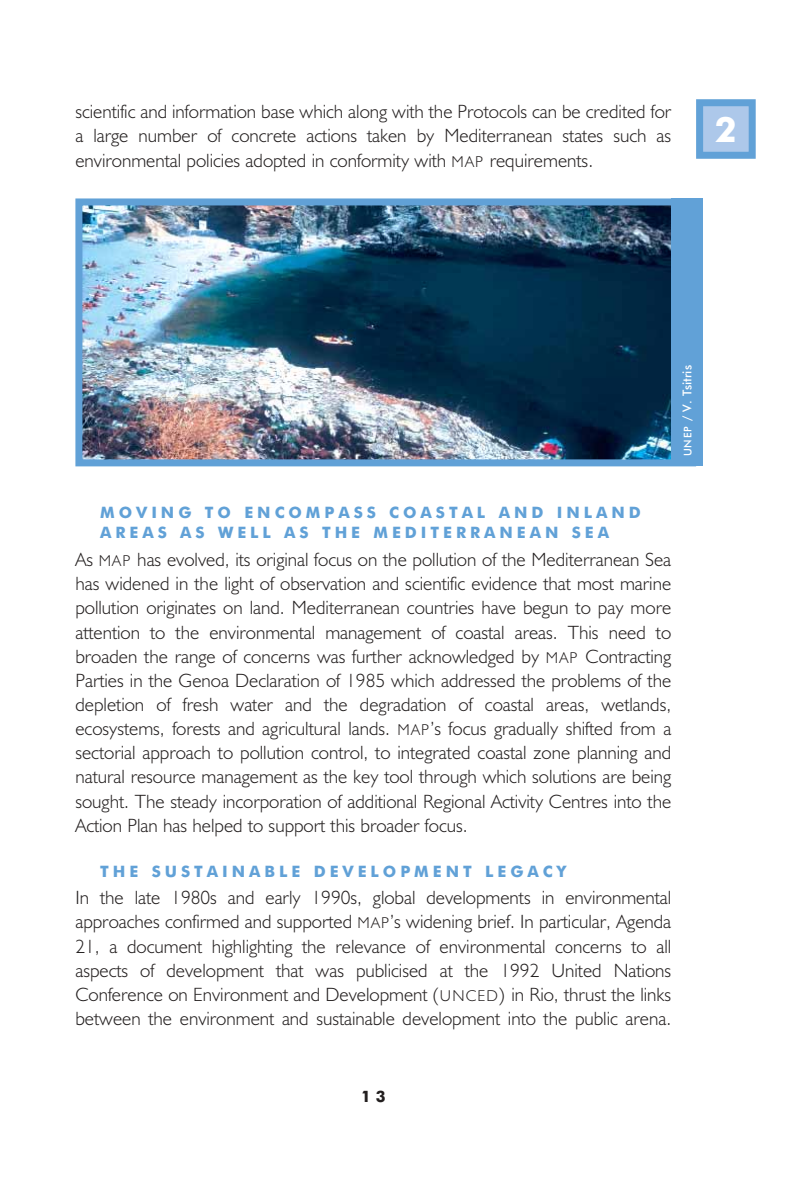
<style>
.page{position:relative;width:794px;height:1191px;background:#fff}
.page>*{position:absolute;margin:0;border:0;box-sizing:border-box;transform-origin:0 0}
.t1{font:35px "Futura Bold BT";color:#fff}
.t2{font:19.25px/24.2px "Humanist 521 Light BT";color:#231f1f;text-align:justify}
.t3{font:15.75px/20.7px "Futura Bold BT";letter-spacing:.25em;color:#61a1d7}
.t4{font:15.75px "Futura Bold BT";color:#231f1f}
.t5{font:12.25px "Futura Medium BT";color:#fff}
.s1{font-size:15.75px}
.s2{font-size:10.5px}
</style>
<div class="page">
<div style="left:699px;top:103px;width:52px;height:52px;background:#adc8ea"></div>
<div style="left:695px;top:99px;width:60px;height:60px;border:7px solid #61a1d7"></div>
<img style="left:83px;top:206px;width:588px;height:252px">
<div style="left:75px;top:198px;width:620px;height:268px;border:7px solid #61a1d7"></div>
<div style="left:671px;top:198px;width:31px;height:268px;background:#61a1d7"></div>
<p class="t2" style="left:75px;top:101px;width:597px">scientific and information base which along with the Protocols can be credited for a large number of concrete actions taken by Mediterranean states such as environmental policies adopted in conformity with <span class="s1">MAP</span> requirements.</p>
<h1 class="t1" style="left:714px;top:116px;width:23px">2</h1>
<p class="t5" style="left:682px;top:456px;width:93px;rotate:-90deg"><span class="s2">UNEP</span> / V. Tsitris</p>
<p class="t3" style="left:100px;top:503px;width:542px">MOVING TO ENCOMPASS COASTAL AND INLAND<br>AREAS AS WELL AS THE MEDITERRANEAN SEA</p>
<p class="t2" style="left:75px;top:549px;width:597px">As <span class="s1">MAP</span> has evolved, its original focus on the pollution of the Mediterranean Sea has widened in the light of observation and scientific evidence that most marine pollution originates on land. Mediterranean countries have begun to pay more attention to the environmental management of coastal areas. This need to broaden the range of concerns was further acknowledged by <span class="s1">MAP</span> Contracting Parties in the Genoa Declaration of 1985 which addressed the problems of the depletion of fresh water and the degradation of coastal areas, wetlands, ecosystems, forests and agricultural lands. <span class="s1">MAP</span>’s focus gradually shifted from a sectorial approach to pollution control, to integrated coastal zone planning and natural resource management as the key tool through which solutions are being sought. The steady incorporation of additional Regional Activity Centres into the Action Plan has helped to support this broader focus.</p>
<p class="t3" style="left:100px;top:862px;width:467px">THE SUSTAINABLE DEVELOPMENT LEGACY</p>
<p class="t2" style="left:75px;top:887px;width:597px">In the late 1980s and early 1990s, global developments in environmental approaches confirmed and supported <span class="s1">MAP</span>’s widening brief. In particular, Agenda 21, a document highlighting the relevance of environmental concerns to all aspects of development that was publicised at the 1992 United Nations Conference on Environment and Development (<span class="s1">UNCED</span>) in Rio, thrust the links between the environment and sustainable development into the public arena.</p>
<p class="t4" style="left:361px;top:1091px;width:26px">1 3</p>
</div>
